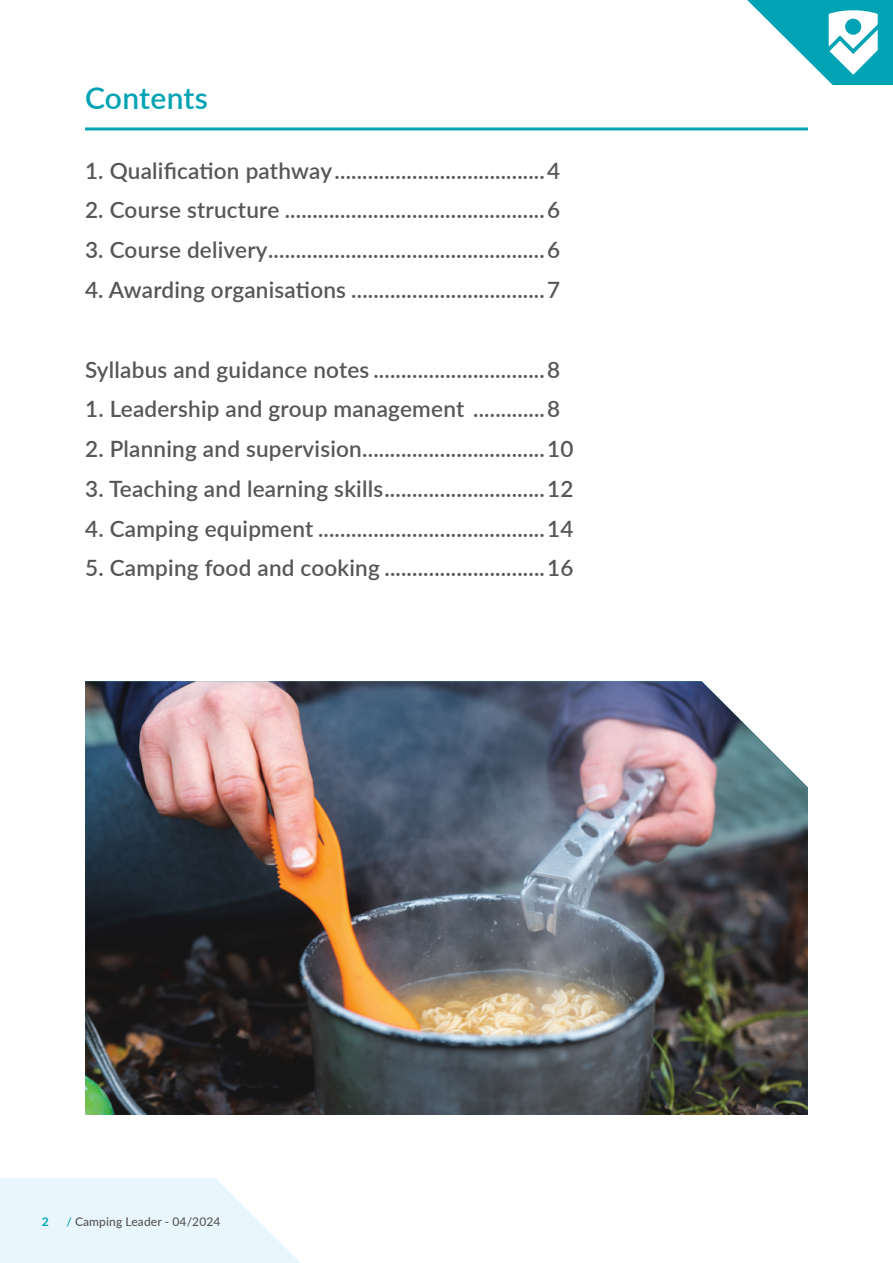
<style>
.page{position:relative;width:893px;height:1263px;background:#fff}
.page>*{position:absolute;margin:0;border:0;box-sizing:border-box;transform-origin:0 0}
.t1{font:600 30px "Lato";letter-spacing:.005em;color:#00a3b4}
.t2{font:600 22.5px "Lato";letter-spacing:.01em;color:#575756}
.t3{font:500 12px "Lato";letter-spacing:.01em;color:#575756}
.t4{font:700 12px "Lato";color:#00a3b4}
.s1{color:#00a3b4}
</style>
<div class="page">
<svg style="left:0;top:1178px;width:300px;height:85px;background:#ecf7fd"></svg>
<svg style="left:747px;top:0;width:146px;height:85px"></svg>
<hr style="left:85px;top:127px;width:723px;height:3px;background:#00a3b4">
<img style="left:85px;top:681px;width:723px;height:434px">
<h1 class="t1" style="left:85px;top:76px;width:124px">Contents</h1>
<p class="t2" style="left:85px;top:154px;width:477px">1. Qualification pathway......................................4</p>
<p class="t2" style="left:85px;top:194px;width:477px">2. Course structure ...............................................6</p>
<p class="t2" style="left:85px;top:234px;width:477px">3. Course delivery..................................................6</p>
<p class="t2" style="left:85px;top:273px;width:477px">4. Awarding organisations ...................................7</p>
<p class="t2" style="left:85px;top:353px;width:477px">Syllabus and guidance notes ...............................8</p>
<p class="t2" style="left:85px;top:393px;width:477px">1. Leadership and group management .............8</p>
<p class="t2" style="left:85px;top:432px;width:490px">2. Planning and supervision.................................10</p>
<p class="t2" style="left:85px;top:472px;width:490px">3. Teaching and learning skills.............................12</p>
<p class="t2" style="left:85px;top:512px;width:490px">4. Camping equipment .........................................14</p>
<p class="t2" style="left:85px;top:552px;width:490px">5. Camping food and cooking .............................16</p>
<p class="t4" style="left:42px;top:1213px;width:8px">2</p>
<p class="t3" style="left:66px;top:1213px;width:156px"><span class="s1">/</span> Camping Leader - 04/2024</p>
</div>
